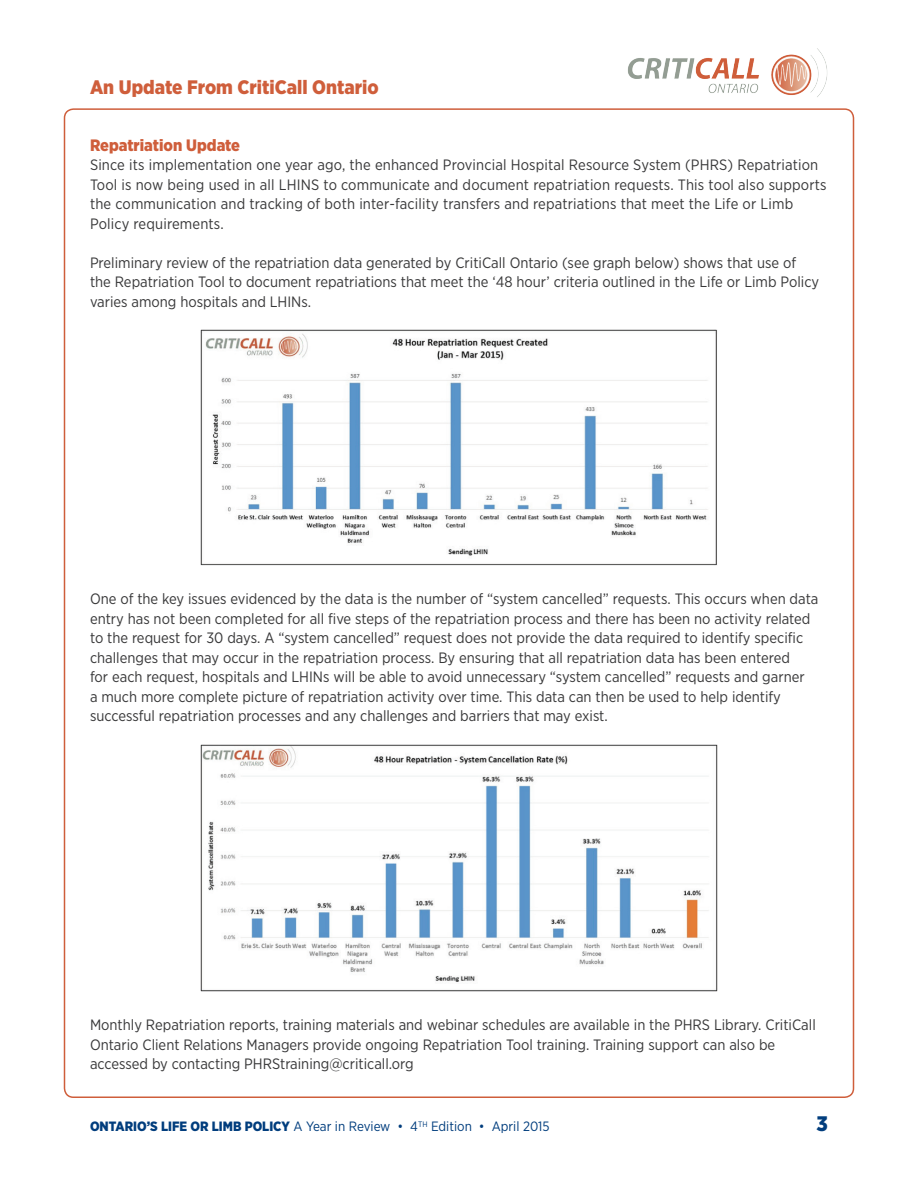
<style>
.page{position:relative;width:918px;height:1188px;background:#fff}
.page>*{position:absolute;margin:0;border:0;box-sizing:border-box;transform-origin:0 0}
.t1{font:900 21px "Gotham Narrow";color:#013d7d}
.t2{font:900 19.5px "Gotham Narrow";color:#cf5e3b}
.t3{font:900 16.5px "Gotham Narrow";color:#cf5e3b}
.t4{font:15px/19.5px "Gotham Narrow";color:#383839}
.t5{font:13.5px "Gotham Narrow";color:#013d7d}
.s1{font-weight:900}
</style>
<div class="page">
<img style="left:200px;top:330px;width:517px;height:235px">
<img style="left:200px;top:744px;width:518px;height:247px">
<img style="left:628px;top:49px;width:200px;height:48px">
<h2 class="t2" style="left:90px;top:74px;width:290px">An Update From CritiCall Ontario</h2>
<p class="t3" style="left:90px;top:134px;width:152px">Repatriation Update</p>
<p class="t4" style="left:90px;top:155px;width:738px">Since its implementation one year ago, the enhanced Provincial Hospital Resource System (PHRS) Repatriation Tool is now being used in all LHINS to communicate and document repatriation requests. This tool also supports the communication and tracking of both inter-facility transfers and repatriations that meet the Life or Limb Policy requirements.</p>
<p class="t4" style="left:90px;top:252px;width:731px">Preliminary review of the repatriation data generated by CritiCall Ontario (see graph below) shows that use of the Repatriation Tool to document repatriations that meet the ‘48 hour’ criteria outlined in the Life or Limb Policy varies among hospitals and LHINs.</p>
<p class="t4" style="left:90px;top:589px;width:730px">One of the key issues evidenced by the data is the number of “system cancelled” requests. This occurs when data entry has not been completed for all five steps of the repatriation process and there has been no activity related to the request for 30 days. A “system cancelled” request does not provide the data required to identify specific challenges that may occur in the repatriation process. By ensuring that all repatriation data has been entered<br>for each request, hospitals and LHINs will be able to avoid unnecessary “system cancelled” requests and garner<br>a much more complete picture of repatriation activity over time. This data can then be used to help identify successful repatriation processes and any challenges and barriers that may exist.</p>
<p class="t4" style="left:90px;top:1015px;width:727px">Monthly Repatriation reports, training materials and webinar schedules are available in the PHRS Library. CritiCall<br>Ontario Client Relations Managers provide ongoing Repatriation Tool training. Training support can also be accessed by contacting PHRStraining@criticall.org</p>
<p class="t5" style="left:90px;top:1118px;width:461px"><span class="s1">ONTARIO’S LIFE OR LIMB POLICY</span> A Year in Review • 4<sup>TH</sup> Edition • April 2015</p>
<h1 class="t1" style="left:817px;top:1110px;width:13px">3</h1>
</div>
